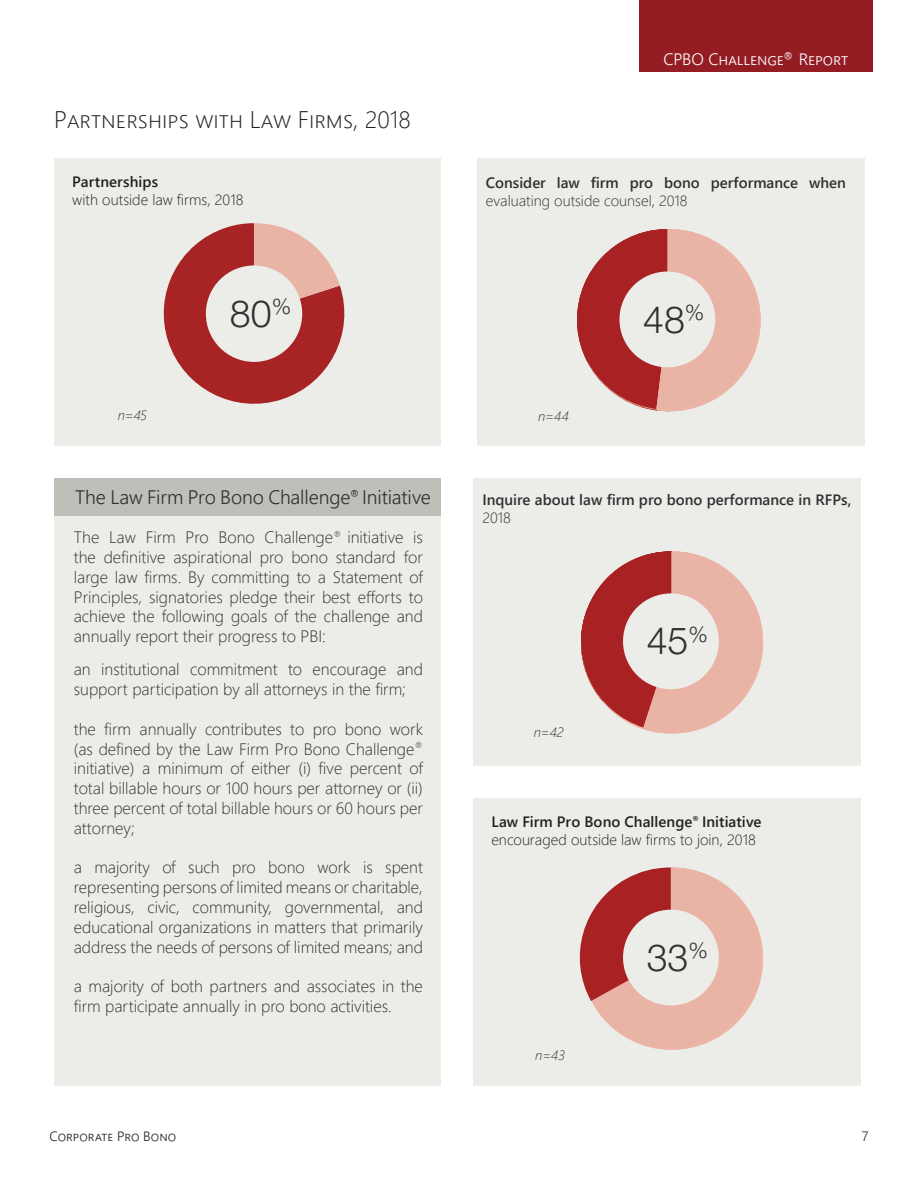
<style>
.page{position:relative;width:918px;height:1188px;background:#fff}
.page>*{position:absolute;margin:0;border:0;box-sizing:border-box;transform-origin:0 0}
.Body{font:300 37.5px "Helvetica Neue LT Std";color:#312f30}
.Head_1{font:24px "Webly Sleek UI Light";color:#231f20}
.Body-2{font:300 21.9px "Helvetica Neue LT Std";color:#312f30}
.t1{font:19.5px "Webly Sleek UI Semilight";letter-spacing:-.005em;color:#312f30}
.Body-3{font:16.5px/19.8px "Webly Sleek UI Light";color:#312f30;text-align:justify}
.t2{font:16.5px "Webly Sleek UI Semilight";letter-spacing:-.005em;color:#fff}
.Body-4{font:15px/18px "Webly Sleek UI Semibold";color:#312f30}
.Graph_Title{font:15px/18px "Webly Sleek UI Light";letter-spacing:.005em;color:#231f20}
.Graph_Title-2{font:15px "Webly Sleek UI Semibold";letter-spacing:.005em;color:#231f20}
.t3{font:italic 13.5px "Webly Sleek UI Light";letter-spacing:.03em;color:#312f30}
.t4{font:13.5px "Webly Sleek UI Semilight";letter-spacing:-.01em;color:#231f20}
.s1{font-family:"Webly Sleek UI Light"}
.s2{font-family:"Webly Sleek UI Semibold"}
</style>
<div class="page">
<div style="left:639px;top:0;width:234px;height:72px;background:#941d24"></div>
<div style="left:54px;top:158px;width:387px;height:288px;background:#ecece9"></div>
<div style="left:54px;top:478px;width:387px;height:39px;background:#bebfb9"></div>
<div style="left:54px;top:516px;width:387px;height:570px;background:#ecece9"></div>
<div style="left:473px;top:798px;width:387px;height:288px;background:#ecece9"></div>
<div style="left:477px;top:158px;width:387px;height:288px;background:#ecece9"></div>
<div style="left:473px;top:478px;width:387px;height:288px;background:#ecece9"></div>
<svg style="left:163px;top:223px;width:182px;height:181px"></svg>
<div style="left:206px;top:265px;width:96px;height:97px;background:#ecece9;border-radius:50%"></div>
<svg style="left:577px;top:229px;width:184px;height:182px"></svg>
<div style="left:619px;top:272px;width:96px;height:95px;background:#ecece9;border-radius:50%"></div>
<svg style="left:581px;top:551px;width:182px;height:182px"></svg>
<div style="left:623px;top:593px;width:96px;height:96px;background:#ecece9;border-radius:50%"></div>
<svg style="left:579px;top:868px;width:184px;height:182px"></svg>
<div style="left:623px;top:910px;width:96px;height:95px;background:#ecece9;border-radius:50%"></div>
<p class="Head_1" style="left:54px;top:102px;width:358px">Partnerships with Law Firms, 2018</p>
<p class="Graph_Title-2" style="left:72px;top:170px;width:87px">Partnerships</p>
<p class="Graph_Title" style="left:72px;top:190px;width:173px">with outside law firms, 2018</p>
<p class="t2" style="left:664px;top:47px;width:186px">CPBO Challenge<sup>®</sup> Report</p>
<p class="Body-4" style="left:486px;top:173px;width:362px">Consider law firm pro bono performance when <span class="s1">evaluating outside counsel, 2018</span></p>
<p class="t3" style="left:118px;top:406px;width:31px">n=45</p>
<p class="Body" style="left:230px;top:290px;width:63px">80<sup>%</sup></p>
<p class="Body-2" style="left:685px;top:299px;width:21px">%</p>
<p class="Body-2" style="left:688px;top:298px;width:21px">%</p>
<p class="Body" style="left:643px;top:296px;width:43px">48</p>
<p class="Body" style="left:644px;top:297px;width:43px">33</p>
<p class="t3" style="left:538px;top:407px;width:32px">n=44</p>
<p class="t1" style="left:75px;top:483px;width:357px">The Law Firm Pro Bono Challenge<sup>®</sup> Initiative</p>
<p class="Body-3" style="left:74px;top:527px;width:351px">The Law Firm Pro Bono Challenge<sup>®</sup> initiative is the definitive aspirational pro bono standard for large law firms. By committing to a Statement of Principles, signatories pledge their best efforts to achieve the following goals of the challenge and annually report their progress to PBI:</p>
<p class="Body-3" style="left:74px;top:659px;width:351px">an institutional commitment to encourage and support participation by all attorneys in the firm;</p>
<p class="Body-3" style="left:74px;top:718px;width:351px">the firm annually contributes to pro bono work (as defined by the Law Firm Pro Bono Challenge<sup>® </sup>initiative) a minimum of either (i) five percent of total billable hours or 100 hours per attorney or (ii) three percent of total billable hours or 60 hours per attorney;</p>
<p class="Body-3" style="left:74px;top:857px;width:351px">a majority of such pro bono work is spent representing persons of limited means or charitable, religious, civic, community, governmental, and educational organizations in matters that primarily address the needs of persons of limited means; and</p>
<p class="Body-3" style="left:74px;top:976px;width:351px">a majority of both partners and associates in the firm participate annually in pro bono activities.</p>
<p class="Body-4" style="left:482px;top:490px;width:370px">Inquire about law firm pro bono performance in RFPs,<br><span class="s1">2018</span></p>
<p class="t3" style="left:534px;top:723px;width:31px">n=42</p>
<p class="t3" style="left:535px;top:726px;width:30px">n=54</p>
<p class="Body" style="left:647px;top:618px;width:63px">45<sup>%</sup></p>
<p class="Body" style="left:647px;top:619px;width:22px">2</p>
<p class="Body" style="left:647px;top:620px;width:43px">36</p>
<p class="Graph_Title" style="left:491px;top:812px;width:272px"><span class="s2">Law Firm Pro Bono Challenge</span><sup>®</sup> <span class="s2">Initiative </span>encouraged outside law firms to join, 2018</p>
<p class="t3" style="left:535px;top:1046px;width:31px">n=43</p>
<p class="Body" style="left:647px;top:934px;width:63px">33<sup>%</sup></p>
<p class="Body" style="left:668px;top:935px;width:22px">1</p>
<p class="Body" style="left:649px;top:936px;width:43px">42</p>
<p class="t4" style="left:50px;top:1126px;width:128px">Corporate Pro Bono</p>
<p class="t4" style="left:862px;top:1126px;width:8px">7</p>
</div>
